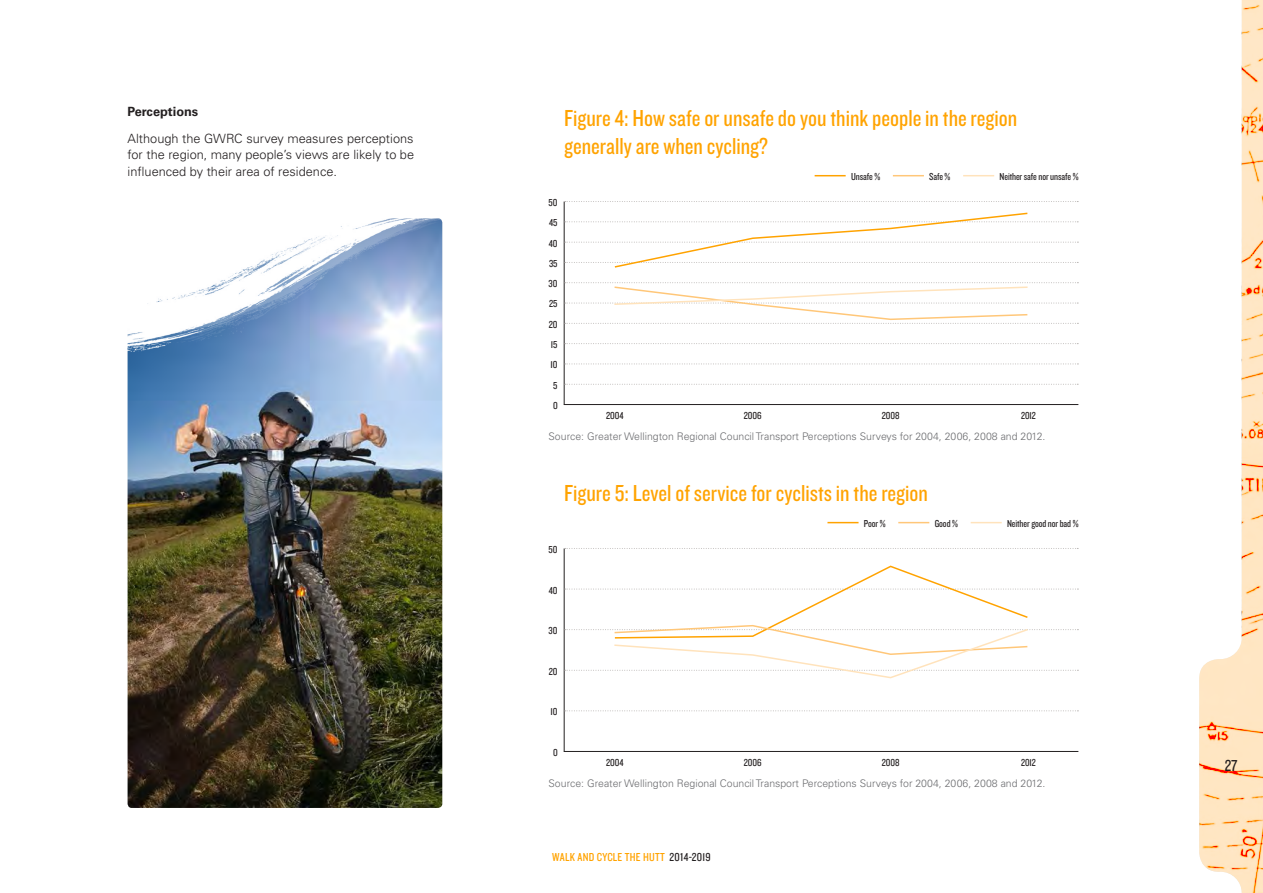
<style>
.page{position:relative;width:1263px;height:893px;background:#fff}
.page>*{position:absolute;margin:0;border:0;box-sizing:border-box;transform-origin:0 0}
.t1{font:24px/28.8px "Knockout 29 Junior Ltweight";color:#ffa300}
.t2{font:16.5px "Knockout 29 Junior Ltweight";color:#231f20}
.BODY_COPY{font:300 12.75px/16.5px "Univers LT Std";color:#231f20;text-align:justify}
.BODY_COPY-2{font:700 12.75px "Univers LT Std";color:#231f20}
.t3{font:12px "Knockout 29 Junior Ltweight";letter-spacing:.02em;color:#ffa300}
.BODY_COPY-3{font:300 10.5px "Univers LT Std";color:#6c6d70}
.t4{font:10.5px "Knockout 29 Junior Ltweight";letter-spacing:-.01em;color:#231f20}
.s1{color:#231f20}
</style>
<div class="page">
<hr style="left:564px;top:202px;width:1px;height:203px;background:#231f20">
<svg style="left:565px;top:201px;width:513px;height:1px"></svg>
<svg style="left:565px;top:343px;width:513px;height:1px"></svg>
<svg style="left:565px;top:384px;width:513px;height:1px"></svg>
<svg style="left:565px;top:364px;width:513px;height:1px"></svg>
<hr style="left:564px;top:404px;width:514px;height:1px;background:#231f20">
<svg style="left:565px;top:212px;width:513px;height:56px"></svg>
<svg style="left:565px;top:282px;width:513px;height:42px"></svg>
<hr style="left:815px;top:175px;width:31px;height:1px;background:#ffa300">
<hr style="left:893px;top:175px;width:31px;height:1px;background:#ffc779">
<hr style="left:963px;top:175px;width:31px;height:1px;background:#ffe3bc">
<hr style="left:564px;top:548px;width:1px;height:204px;background:#231f20">
<svg style="left:565px;top:548px;width:513px;height:1px"></svg>
<svg style="left:565px;top:710px;width:513px;height:1px"></svg>
<hr style="left:564px;top:751px;width:514px;height:1px;background:#231f20">
<svg style="left:565px;top:565px;width:513px;height:114px"></svg>
<hr style="left:827px;top:522px;width:31px;height:1px;background:#ffa300">
<hr style="left:898px;top:522px;width:31px;height:1px;background:#ffc779">
<hr style="left:971px;top:522px;width:31px;height:1px;background:#ffe3bc">
<img style="left:128px;top:352px;width:314px;height:456px">
<img style="left:127px;top:218px;width:316px;height:134px">
<img style="left:1199px;top:0;width:64px;height:893px">
<p class="BODY_COPY-2" style="left:128px;top:104px;width:72px">Perceptions</p>
<p class="BODY_COPY" style="left:128px;top:130px;width:288px">Although the GWRC survey measures perceptions for the region, many people’s views are likely to be influenced by their area of residence.</p>
<p class="t1" style="left:564px;top:102px;width:454px">Figure 4: How safe or unsafe do you think people in the region generally are when cycling?</p>
<p class="t4" style="left:549px;top:196px;width:10px">50</p>
<p class="t4" style="left:549px;top:216px;width:10px">45</p>
<p class="t4" style="left:549px;top:236px;width:10px">40</p>
<p class="t4" style="left:549px;top:257px;width:10px">35</p>
<p class="t4" style="left:549px;top:277px;width:10px">30</p>
<p class="t4" style="left:549px;top:297px;width:10px">25</p>
<p class="t4" style="left:549px;top:317px;width:10px">20</p>
<p class="t4" style="left:551px;top:338px;width:8px">15</p>
<p class="t4" style="left:550px;top:358px;width:9px">10</p>
<p class="t4" style="left:553px;top:378px;width:6px">5</p>
<p class="t4" style="left:553px;top:399px;width:6px">0</p>
<p class="t4" style="left:851px;top:170px;width:31px">Unsafe %</p>
<p class="t4" style="left:929px;top:170px;width:23px">Safe %</p>
<p class="t4" style="left:999px;top:170px;width:80px">Neither safe nor unsafe %</p>
<p class="t4" style="left:606px;top:409px;width:19px">2004</p>
<p class="t4" style="left:744px;top:409px;width:19px">2006</p>
<p class="t4" style="left:882px;top:409px;width:19px">2008</p>
<p class="t4" style="left:1021px;top:409px;width:16px">2012</p>
<p class="BODY_COPY-3" style="left:549px;top:430px;width:498px">Source: Greater Wellington Regional Council Transport Perceptions Surveys for 2004, 2006, 2008 and 2012.</p>
<p class="t1" style="left:564px;top:478px;width:365px">Figure 5: Level of service for cyclists in the region</p>
<p class="t4" style="left:549px;top:543px;width:10px">50</p>
<p class="t4" style="left:549px;top:583px;width:10px">40</p>
<p class="t4" style="left:549px;top:624px;width:10px">30</p>
<p class="t4" style="left:549px;top:664px;width:10px">20</p>
<p class="t4" style="left:550px;top:705px;width:9px">10</p>
<p class="t4" style="left:553px;top:745px;width:6px">0</p>
<p class="t4" style="left:864px;top:517px;width:23px">Poor %</p>
<p class="t4" style="left:935px;top:517px;width:25px">Good %</p>
<p class="t4" style="left:1007px;top:517px;width:73px">Neither good nor bad %</p>
<p class="t4" style="left:606px;top:756px;width:19px">2004</p>
<p class="t4" style="left:744px;top:756px;width:19px">2006</p>
<p class="t4" style="left:882px;top:756px;width:19px">2008</p>
<p class="t4" style="left:1021px;top:756px;width:16px">2012</p>
<p class="BODY_COPY-3" style="left:549px;top:776px;width:498px">Source: Greater Wellington Regional Council Transport Perceptions Surveys for 2004, 2006, 2008 and 2012.</p>
<p class="t3" style="left:552px;top:849px;width:160px">WALK AND CYCLE THE HUTT <span class="s1">2014-2019</span></p>
<h2 class="t2" style="left:1225px;top:755px;width:14px">27</h2>
</div>
